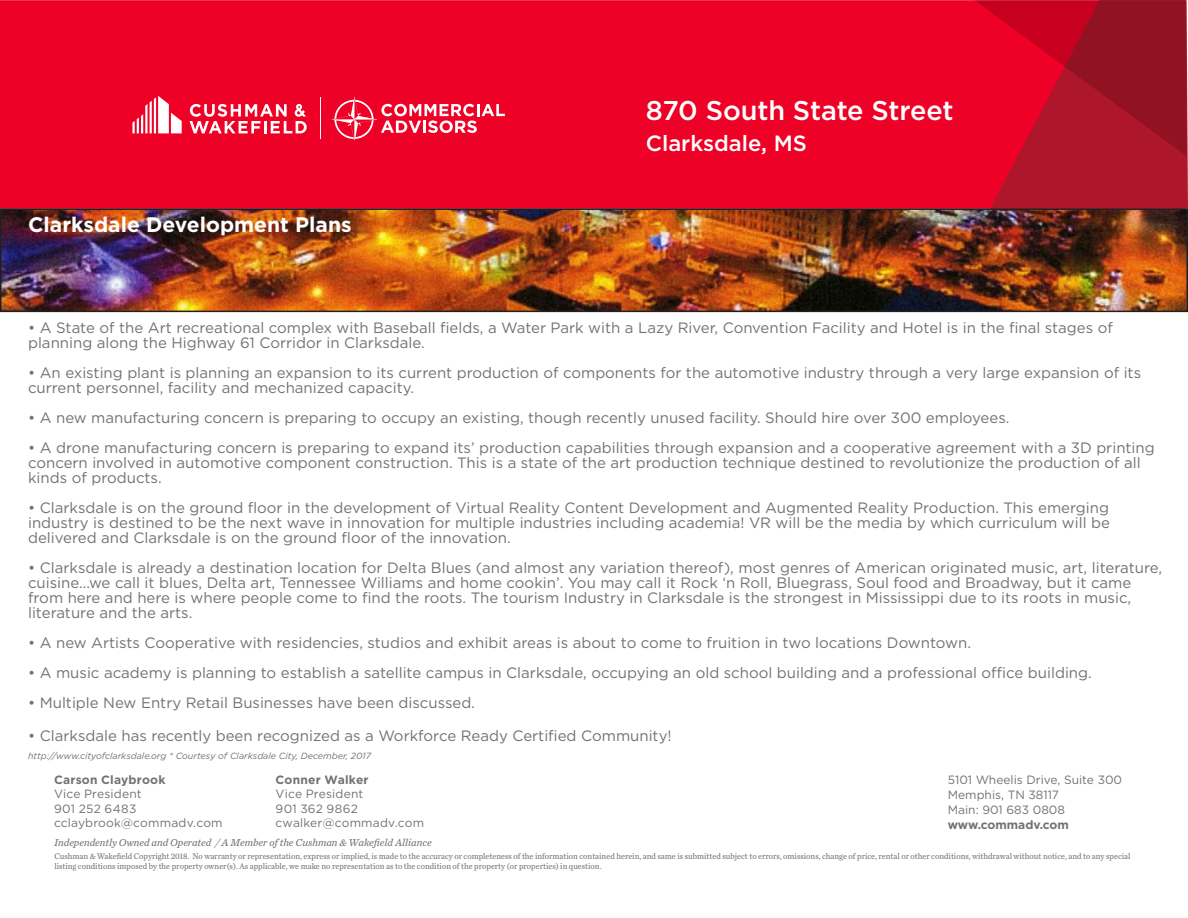
<style>
.page{position:relative;width:1188px;height:918px;background:#fff}
.page>*{position:absolute;margin:0;border:0;box-sizing:border-box;transform-origin:0 0}
.t1{font:500 27.15px "Gotham";letter-spacing:-.005em;color:#fff}
.t2{font:500 22.05px "Gotham";color:#fff}
.t3{font:700 21px "Gotham";color:#fff}
.t4{font:15px/15px "Gotham";color:#717271}
.t5{font:12px/14.4px "Gotham";letter-spacing:.01em;color:#717271}
.t6{font:700 12px "Gotham";letter-spacing:.015em;color:#717271}
.t7{font:italic 10.5px "Chronicle Text G3";color:#717271}
.t8{font:italic 9px "Gotham";color:#717271}
.t9{font:8.7px/10.4px "Chronicle Text G2";color:#717271;scale:.95 1}
</style>
<div class="page">
<div style="left:0;top:0;width:974px;height:208px;background:#ef0027"></div>
<svg style="left:974px;top:0;width:214px;height:208px;background:#b80e27"></svg>
<hr style="left:320px;top:97px;width:1px;height:42px;background:#fff">
<svg style="left:132px;top:96px;width:50px;height:37px"></svg>
<svg style="left:190px;top:104px;width:117px;height:29px"></svg>
<svg style="left:331px;top:96px;width:174px;height:43px;background:#f23856"></svg>
<img style="left:3px;top:211px;width:1182px;height:98px">
<div style="left:0;top:208px;width:1188px;height:104px;border:2px solid #231f20"></div>
<p class="t3" style="left:28px;top:210px;width:325px">Clarksdale Development Plans</p>
<h1 class="t1" style="left:646px;top:93px;width:309px">870 South State Street</h1>
<h2 class="t2" style="left:646px;top:129px;width:163px">Clarksdale, MS</h2>
<p class="t4" style="left:28px;top:320px;width:1086px">• A State of the Art recreational complex with Baseball fields, a Water Park with a Lazy River, Convention Facility and Hotel is in the final stages of planning along the Highway 61 Corridor in Clarksdale.</p>
<p class="t4" style="left:28px;top:365px;width:1115px">• An existing plant is planning an expansion to its current production of components for the automotive industry through a very large expansion of its current personnel, facility and mechanized capacity.</p>
<p class="t4" style="left:28px;top:410px;width:983px">• A new manufacturing concern is preparing to occupy an existing, though recently unused facility. Should hire over 300 employees.</p>
<p class="t4" style="left:28px;top:440px;width:1128px">• A drone manufacturing concern is preparing to expand its’ production capabilities through expansion and a cooperative agreement with a 3D printing concern involved in automotive component construction. This is a state of the art production technique destined to revolutionize the production of all kinds of products.</p>
<p class="t4" style="left:28px;top:500px;width:1083px;text-align:justify">• Clarksdale is on the ground floor in the development of Virtual Reality Content Development and Augmented Reality Production. This emerging industry is destined to be the next wave in innovation for multiple industries including academia! VR will be the media by which curriculum will be delivered and Clarksdale is on the ground floor of the innovation.</p>
<p class="t4" style="left:28px;top:560px;width:1136px">• Clarksdale is already a destination location for Delta Blues (and almost any variation thereof), most genres of American originated music, art, literature, cuisine...we call it blues, Delta art, Tennessee Williams and home cookin’. You may call it Rock ‘n Roll, Bluegrass, Soul food and Broadway, but it came from here and here is where people come to find the roots. The tourism Industry in Clarksdale is the strongest in Mississippi due to its roots in music, literature and the arts.</p>
<p class="t4" style="left:28px;top:635px;width:945px">• A new Artists Cooperative with residencies, studios and exhibit areas is about to come to fruition in two locations Downtown.</p>
<p class="t4" style="left:28px;top:665px;width:1065px">• A music academy is planning to establish a satellite campus in Clarksdale, occupying an old school building and a professional office building.</p>
<p class="t4" style="left:28px;top:695px;width:448px">• Multiple New Entry Retail Businesses have been discussed.</p>
<p class="t4" style="left:28px;top:728px;width:645px">• Clarksdale has recently been recognized as a Workforce Ready Certified Community!</p>
<p class="t8" style="left:28px;top:750px;width:345px">http://www.cityofclarksdale.org * Courtesy of Clarksdale City, December, 2017</p>
<p class="t6" style="left:54px;top:772px;width:113px">Carson Claybrook</p>
<p class="t5" style="left:54px;top:787px;width:170px">Vice President<br>901 252 6483 cclaybrook@commadv.com</p>
<p class="t9" style="left:54px;top:850px;width:1134px">Cushman &amp; Wakefield Copyright 2018. No warranty or representation, express or implied, is made to the accuracy or completeness of the information contained herein, and same is submitted subject to errors, omissions, change of price, rental or other conditions, withdrawal without notice, and to any special listing conditions imposed by the property owner(s). As applicable, we make no representation as to the condition of the property (or properties) in question.</p>
<p class="t6" style="left:276px;top:772px;width:95px">Conner Walker</p>
<p class="t5" style="left:276px;top:787px;width:150px">Vice President<br>901 362 9862 cwalker@commadv.com</p>
<p class="t5" style="left:948px;top:772px;width:176px;line-height:15px">5101 Wheelis Drive, Suite 300<br>Memphis, TN 38117<br>Main: 901 683 0808</p>
<p class="t6" style="left:948px;top:817px;width:123px">www.commadv.com</p>
<p class="t7" style="left:54px;top:834px;width:379px">Independently Owned and Operated / A Member of the Cushman &amp; Wakefield Alliance</p>
</div>
